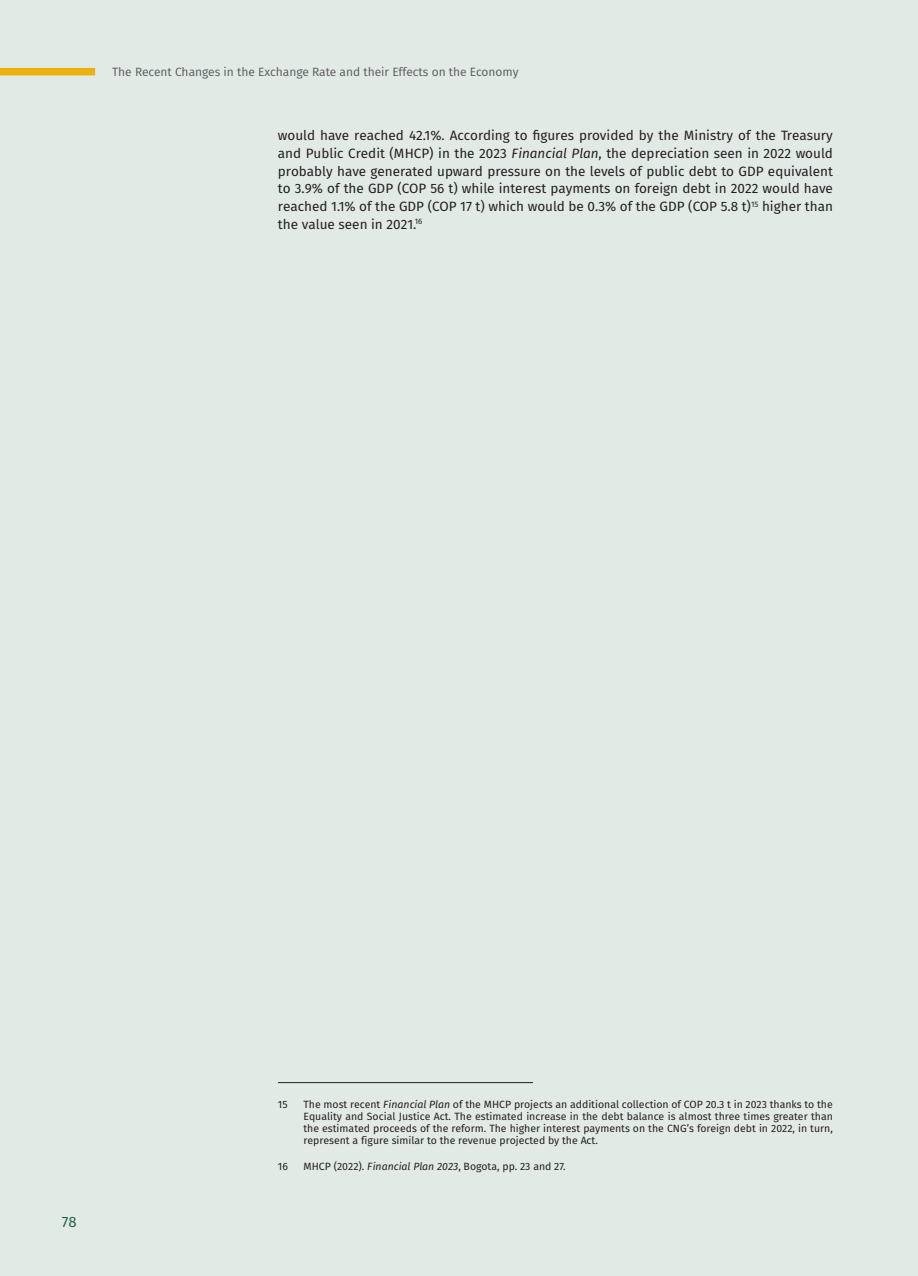
<style>
.page{position:relative;width:918px;height:1276px;background:#e2eae6}
.page>*{position:absolute;margin:0;border:0;box-sizing:border-box;transform-origin:0 0}
.t1{font:15px "Fira Sans";color:#22654f}
.t2{font:13.5px/17.7px "Fira Sans";color:#231f20;text-align:justify}
.t3{font:12px "Fira Sans";color:#57585a}
.t4{font:10.5px/12px "Fira Sans";color:#231f20;text-align:justify}
.s1{font-style:italic}
</style>
<div class="page">
<hr style="left:278px;top:1082px;width:255px;height:1px;background:#231f20">
<div style="left:0;top:68px;width:95px;height:7px;background:#ebb10f"></div>
<p class="t3" style="left:112px;top:63px;width:408px">The Recent Changes in the Exchange Rate and their Effects on the Economy</p>
<p class="t2" style="left:278px;top:126px;width:557px">would have reached 42.1%. According to figures provided by the Ministry of the Treasury and Public Credit (MHCP) in the 2023 <span class="s1">Financial Plan</span>, the depreciation seen in 2022 would probably have generated upward pressure on the levels of public debt to GDP equivalent to 3.9% of the GDP (COP 56 t) while interest payments on foreign debt in 2022 would have reached 1.1% of the GDP (COP 17 t) which would be 0.3% of the GDP (COP 5.8 t)<sup>15</sup> higher than the value seen in 2021.<sup>16</sup></p>
<p class="t1" style="left:62px;top:1210px;width:16px">78</p>
<p class="t4" style="left:278px;top:1098px;width:11px">15</p>
<p class="t4" style="left:303px;top:1098px;width:531px">The most recent <span class="s1">Financial Plan</span> of the MHCP projects an additional collection of COP 20.3 t in 2023 thanks to the Equality and Social Justice Act. The estimated increase in the debt balance is almost three times greater than the estimated proceeds of the reform. The higher interest payments on the CNG’s foreign debt in 2022, in turn, represent a figure similar to the revenue projected by the Act.</p>
<p class="t4" style="left:278px;top:1159px;width:12px">16</p>
<p class="t4" style="left:303px;top:1159px;width:264px">MHCP (2022). <span class="s1">Financial Plan 2023</span>, Bogota, pp. 23 and 27.</p>
</div>
